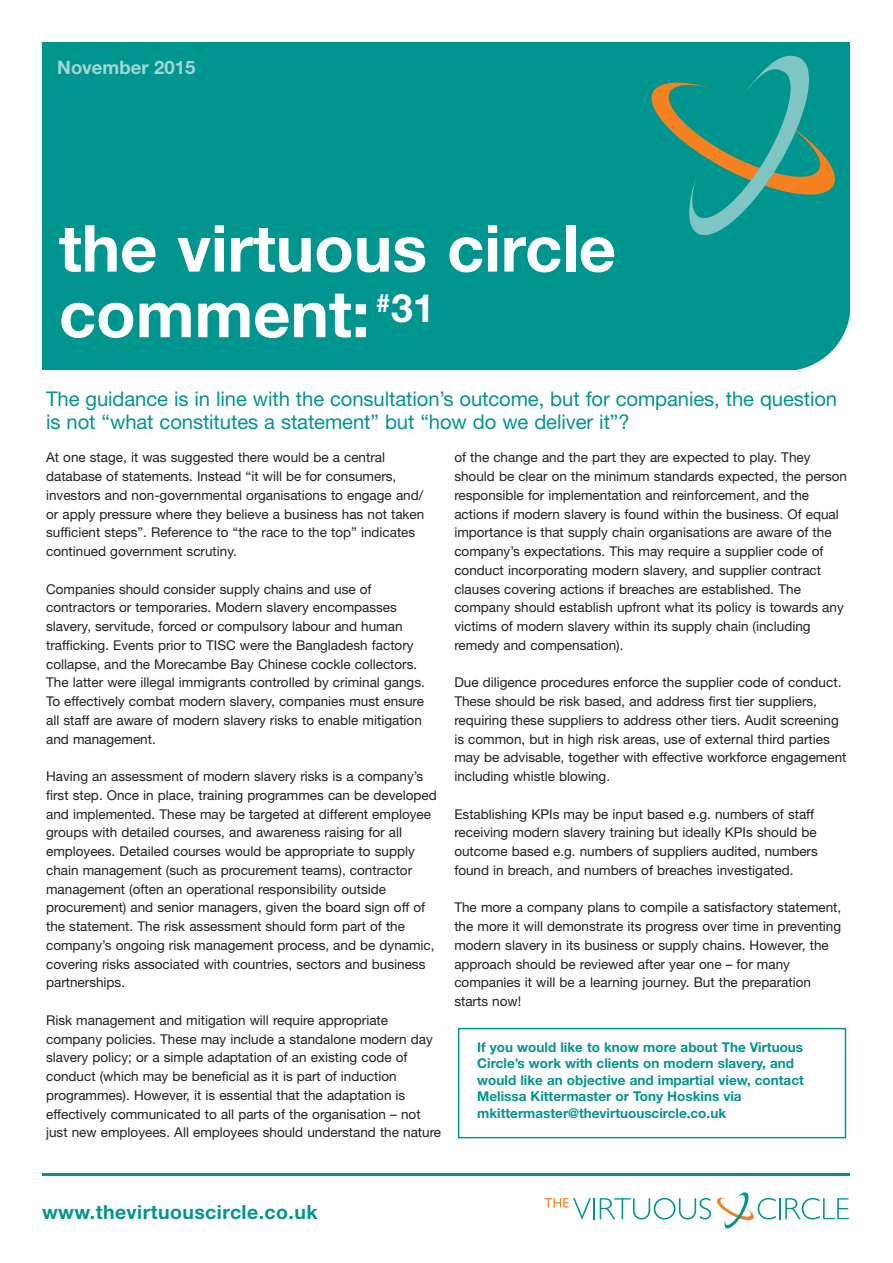
<style>
.page{position:relative;width:893px;height:1263px;background:#fff}
.page>*{position:absolute;margin:0;border:0;box-sizing:border-box;transform-origin:0 0}
.t1{font:64.8px/65.6px "Helvetica Neue Bold TT";color:#fff}
.t2{font:39.15px "Helvetica Neue Bold TT";color:#fff}
.t3{font:20.25px/23.2px "Helvetica Neue";letter-spacing:-.005em;color:#00958e}
.t4{font:19.5px "Helvetica Neue Bold TT";letter-spacing:.02em;color:#00958e}
.t5{font:18.6px "Helvetica Neue Bold TT";color:#a7d5d5}
.t6{font:13.5px/18.8px "Helvetica Neue";color:#231f20}
.t7{font:13.5px/16.5px "Helvetica Neue Bold TT";color:#00958e}
</style>
<div class="page">
<div style="left:43px;top:43px;width:807px;height:327px;background:#00958e"></div>
<svg style="left:652px;top:55px;width:183px;height:180px"></svg>
<hr style="left:43px;top:1174px;width:807px;height:2px;background:#00958e">
<hr style="left:593px;top:1198px;width:2px;height:21px;background:#00958e">
<svg style="left:544px;top:1198px;width:47px;height:21px"></svg>
<svg style="left:600px;top:1192px;width:249px;height:36px"></svg>
<div style="left:458px;top:1028px;width:388px;height:110px;border:2px solid #00958e"></div>
<svg style="left:796px;top:314px;width:54px;height:56px"></svg>
<h3 class="t5" style="left:57px;top:56px;width:140px">November 2015</h3>
<h1 class="t1" style="left:59px;top:214px;width:559px">the virtuous circle comment:</h1>
<h2 class="t2" style="left:376px;top:284px;width:60px"><sup>#</sup>31</h2>
<h3 class="t3" style="left:46px;top:389px;width:793px">The guidance is in line with the consultation’s outcome, but for companies, the question is not “what constitutes a statement” but “how do we deliver it”?</h3>
<p class="t6" style="left:46px;top:449px;width:380px">At one stage, it was suggested there would be a central database of statements. Instead “it will be for consumers, investors and non-governmental organisations to engage and/ or apply pressure where they believe a business has not taken sufficient steps”. Reference to “the race to the top” indicates continued government scrutiny.</p>
<p class="t6" style="left:46px;top:581px;width:380px">Companies should consider supply chains and use of contractors or temporaries. Modern slavery encompasses slavery, servitude, forced or compulsory labour and human trafficking. Events prior to TISC were the Bangladesh factory collapse, and the Morecambe Bay Chinese cockle collectors.<br>The latter were illegal immigrants controlled by criminal gangs.<br>To effectively combat modern slavery, companies must ensure all staff are aware of modern slavery risks to enable mitigation and management.</p>
<p class="t6" style="left:46px;top:768px;width:392px">Having an assessment of modern slavery risks is a company’s first step. Once in place, training programmes can be developed and implemented. These may be targeted at different employee groups with detailed courses, and awareness raising for all employees. Detailed courses would be appropriate to supply chain management (such as procurement teams), contractor management (often an operational responsibility outside procurement) and senior managers, given the board sign off of the statement. The risk assessment should form part of the company’s ongoing risk management process, and be dynamic, covering risks associated with countries, sectors and business partnerships.</p>
<p class="t6" style="left:46px;top:1012px;width:397px">Risk management and mitigation will require appropriate company policies. These may include a standalone modern day slavery policy; or a simple adaptation of an existing code of conduct (which may be beneficial as it is part of induction programmes). However, it is essential that the adaptation is effectively communicated to all parts of the organisation – not just new employees. All employees should understand the nature</p>
<p class="t6" style="left:454px;top:449px;width:394px">of the change and the part they are expected to play. They should be clear on the minimum standards expected, the person responsible for implementation and reinforcement, and the actions if modern slavery is found within the business. Of equal importance is that supply chain organisations are aware of the company’s expectations. This may require a supplier code of conduct incorporating modern slavery, and supplier contract clauses covering actions if breaches are established. The company should establish upfront what its policy is towards any victims of modern slavery within its supply chain (including remedy and compensation).</p>
<p class="t6" style="left:454px;top:674px;width:394px">Due diligence procedures enforce the supplier code of conduct.<br>These should be risk based, and address first tier suppliers, requiring these suppliers to address other tiers. Audit screening is common, but in high risk areas, use of external third parties may be advisable, together with effective workforce engagement including whistle blowing.</p>
<p class="t6" style="left:454px;top:806px;width:365px">Establishing KPIs may be input based e.g. numbers of staff receiving modern slavery training but ideally KPIs should be outcome based e.g. numbers of suppliers audited, numbers found in breach, and numbers of breaches investigated.</p>
<p class="t6" style="left:454px;top:899px;width:388px">The more a company plans to compile a satisfactory statement, the more it will demonstrate its progress over time in preventing modern slavery in its business or supply chains. However, the approach should be reviewed after year one – for many companies it will be a learning journey. But the preparation starts now!</p>
<p class="t7" style="left:477px;top:1038px;width:328px">If you would like to know more about The Virtuous Circle’s work with clients on modern slavery, and would like an objective and impartial view, contact Melissa Kittermaster or Tony Hoskins via mkittermaster@thevirtuouscircle.co.uk</p>
<h3 class="t4" style="left:42px;top:1200px;width:277px">www.thevirtuouscircle.co.uk</h3>
</div>
